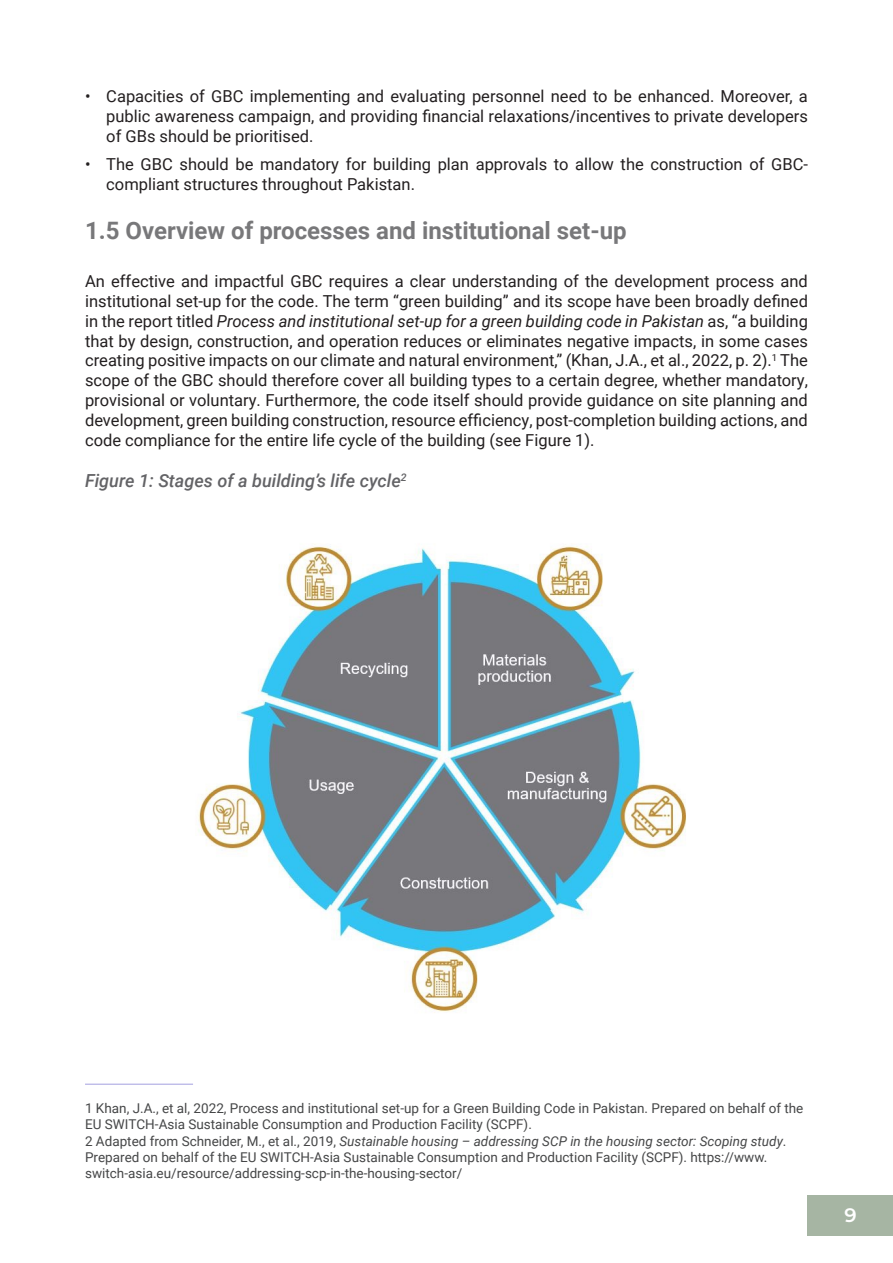
<style>
.page{position:relative;width:893px;height:1263px;background:#fff}
.page>*{position:absolute;margin:0;border:0;box-sizing:border-box;transform-origin:0 0}
.t1{font:700 24px "Roboto";color:#78787a}
.t2{font:600 19.5px "Montserrat";color:#fff}
.figtitle{font:italic 500 18px "Roboto";color:#636366}
.body{font:16.5px/19.8px "Roboto";color:#231f20;text-align:justify}
.footnote{font:13.5px/16.2px "Roboto";color:#454647}
.s1{font-style:italic}
</style>
<div class="page">
<div style="left:808px;top:1195px;width:85px;height:40px;background:#a6b5a3"></div>
<img style="left:198px;top:544px;width:489px;height:469px">
<hr style="left:85px;top:1084px;width:108px;height:1px;background:#a49fe0">
<p class="body" style="left:106px;top:86px;width:703px;text-indent:-21px">• Capacities of GBC implementing and evaluating personnel need to be enhanced. Moreover, a public awareness campaign, and providing financial relaxations/incentives to private developers of GBs should be prioritised.</p>
<p class="body" style="left:106px;top:154px;width:703px;text-indent:-21px">• The GBC should be mandatory for building plan approvals to allow the construction of GBC&shy;compliant structures throughout Pakistan.</p>
<p class="t1" style="left:85px;top:213px;width:543px">1.5 Overview of processes and institutional set-up</p>
<p class="body" style="left:85px;top:271px;width:724px">An effective and impactful GBC requires a clear understanding of the development process and institutional set-up for the code. The term “green building” and its scope have been broadly defined in the report titled <span class="s1">Process and institutional set-up for a green building code in Pakistan</span> as, “a building that by design, construction, and operation reduces or eliminates negative impacts, in some cases creating positive impacts on our climate and natural environment,” (Khan, J.A., et al., 2022, p. 2).<sup>1</sup> The scope of the GBC should therefore cover all building types to a certain degree, whether mandatory, provisional or voluntary. Furthermore, the code itself should provide guidance on site planning and development, green building construction, resource efficiency, post-completion building actions, and code compliance for the entire life cycle of the building (see Figure 1).</p>
<p class="figtitle" style="left:85px;top:468px;width:323px">Figure 1: Stages of a building’s life cycle<sup>2</sup></p>
<p class="footnote" style="left:85px;top:1100px;width:720px">1 Khan, J.A., et al, 2022, Process and institutional set-up for a Green Building Code in Pakistan. Prepared on behalf of the<br>EU SWITCH-Asia Sustainable Consumption and Production Facility (SCPF).</p>
<p class="footnote" style="left:85px;top:1132px;width:703px">2 Adapted from Schneider, M., et al., 2019, <span class="s1">Sustainable housing – addressing SCP in the housing sector: Scoping study</span>.<br>Prepared on behalf of the EU SWITCH-Asia Sustainable Consumption and Production Facility (SCPF). https://www. switch-asia.eu/resource/addressing-scp-in-the-housing-sector/</p>
<p class="t2" style="left:844px;top:1201px;width:14px">9</p>
</div>
